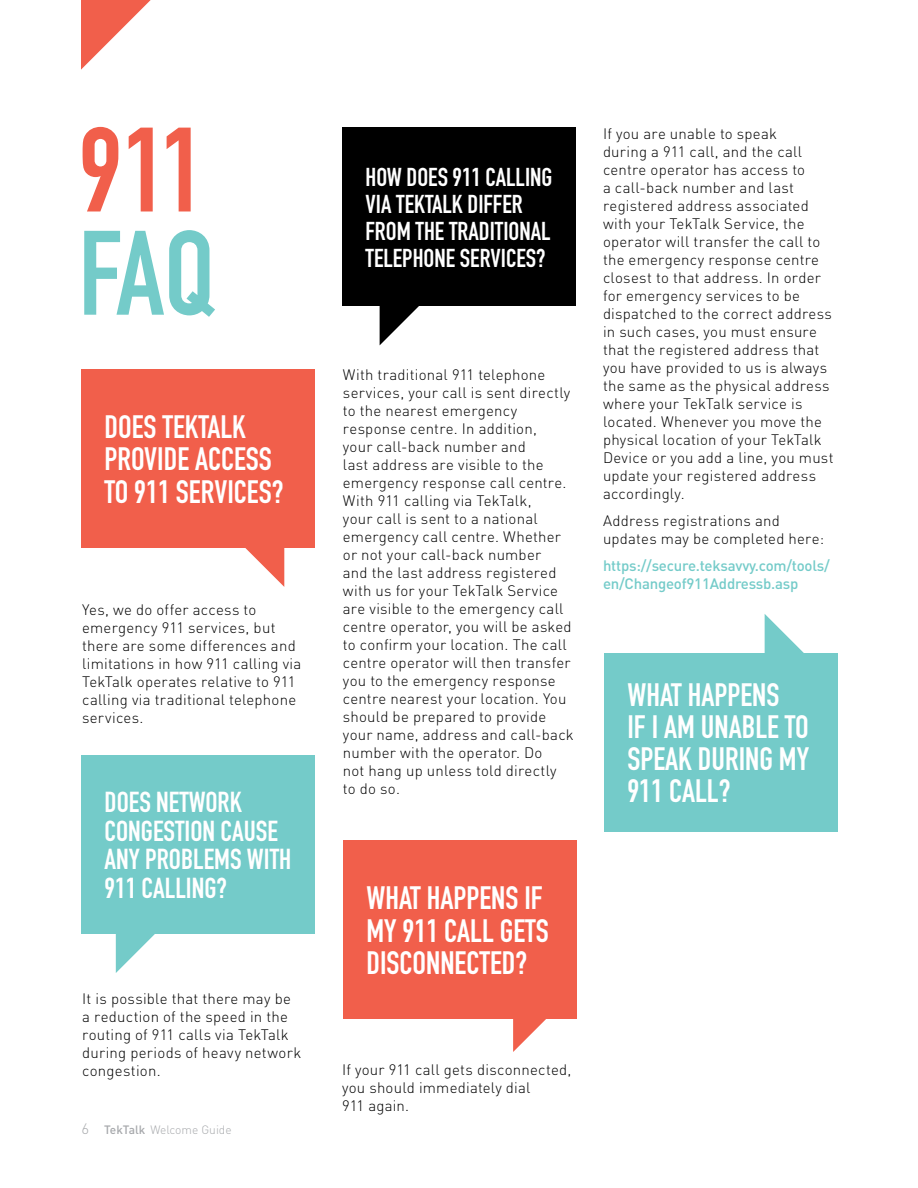
<style>
.page{position:relative;width:918px;height:1188px;background:#fff}
.page>*{position:absolute;margin:0;border:0;box-sizing:border-box;transform-origin:0 0}
.t1{font:117.9px "DIN Engschrift";color:#f15f4b}
.t2{font:117.9px "DIN Engschrift";color:#74cbc9}
.t3{font:31.95px/32.2px "DIN Engschrift";color:#fff}
.t4{font:28.5px/28.5px "DIN Engschrift";color:#fff}
.t5{font:25.5px/27px "DIN Engschrift";color:#fff}
.t6{font:300 15px/18px "DIN";letter-spacing:.015em;color:#000}
.t7{font:500 15px/18px "DIN";letter-spacing:-.015em;color:#74cbc9}
.t8{font:300 12px "DIN";color:#a7a9ac}
.s1{font-size:15px}
.s2{font-weight:500}
</style>
<div class="page">
<div style="left:81px;top:369px;width:234px;height:179px;background:#f15f4b"></div>
<div style="left:81px;top:755px;width:234px;height:179px;background:#74cbc9"></div>
<div style="left:342px;top:127px;width:234px;height:179px;background:#000"></div>
<div style="left:604px;top:653px;width:234px;height:178px;background:#74cbc9"></div>
<div style="left:343px;top:840px;width:234px;height:179px;background:#f15f4b"></div>
<svg style="left:245px;top:548px;width:39px;height:39px"></svg>
<svg style="left:116px;top:934px;width:39px;height:39px"></svg>
<svg style="left:513px;top:1019px;width:33px;height:33px"></svg>
<svg style="left:380px;top:306px;width:39px;height:39px"></svg>
<svg style="left:765px;top:614px;width:39px;height:39px"></svg>
<svg style="left:81px;top:0;width:70px;height:70px"></svg>
<h1 class="t1" style="left:79px;top:101px;width:127px">911</h1>
<h1 class="t2" style="left:79px;top:204px;width:137px">FAQ</h1>
<h2 class="t3" style="left:105px;top:411px;width:181px">DOES TEKTALK<br>PROVIDE ACCESS<br>TO 911 SERVICES?</h2>
<p class="t6" style="left:82px;top:600px;width:221px">Yes, we do offer access to emergency 911 services, but there are some differences and limitations in how 911 calling via<br>TekTalk operates relative to 911 calling via traditional telephone services.</p>
<h3 class="t4" style="left:105px;top:788px;width:77px">DOES NETWO</h3>
<h3 class="t4" style="left:105px;top:788px;width:188px;text-indent:113px">RK<br>CONGESTION CAUSE<br>ANY PROBLEMS WITH<br>911 CALLING?</h3>
<p class="t6" style="left:82px;top:990px;width:221px">It is possible that there may be a reduction of the speed in the routing of 911 calls via TekTalk during periods of heavy network congestion.</p>
<p class="t8" style="left:82px;top:1122px;width:152px"><span class="s1">6</span> <span class="s2">TekTalk</span> Welcome Guide</p>
<h3 class="t5" style="left:366px;top:164px;width:186px">HOW DOES 911 CALLING<br>VIA TEKTALK DIFFE</h3>
<h3 class="t5" style="left:512px;top:191px;width:12px">R</h3>
<h3 class="t5" style="left:366px;top:218px;width:122px">FROM THE TRADITIO</h3>
<h3 class="t5" style="left:366px;top:218px;width:182px;text-align:right">NAL<br>TELEPHONE SERVICES?</h3>
<p class="t6" style="left:343px;top:366px;width:232px">With traditional 911 telephone services, your call is sent directly to the nearest emergency response centre. In addition,<br>your call-back number and<br>last address are visible to the emergency response call centre.<br>With 911 calling via TekTalk,<br>your call is sent to a national emergency call centre. Whether or not your call-back number<br>and the last address registered with us for your TekTalk Service are visible to the emergency call centre operator, you will be asked to confirm your location. The call centre operator will then transfer you to the emergency response centre nearest your location. You should be prepared to provide your name, address and call-back number with the operator. Do<br>not hang up unless told directly<br>to do so.</p>
<p class="t6" style="left:603px;top:125px;width:232px">If you are unable to speak<br>during a 911 call, and the call centre operator has access to<br>a call-back number and last registered address associated with your TekTalk Service, the operator will transfer the call to the emergency response centre closest to that address. In order for emergency services to be dispatched to the correct address in such cases, you must ensure that the registered address that you have provided to us is always the same as the physical address where your TekTalk service is located. Whenever you move the physical location of your TekTalk<br>Device or you add a line, you must update your registered address accordingly.</p>
<p class="t6" style="left:603px;top:511px;width:223px">Address registrations and updates may be completed here:</p>
<p class="t7" style="left:603px;top:556px;width:228px">https://secure.teksavvy.com/tools/ en/Changeof911Addressb.asp</p>
<h2 class="t3" style="left:627px;top:678px;width:183px">WHAT HAPPENS<br>IF I AM UNABLE TO<br>SPEAK DURING MY<br>911 CALL?</h2>
<h2 class="t3" style="left:366px;top:882px;width:184px">WHAT HAPPENS IF<br>MY 911 CALL GETS<br>DISCONNECTED</h2>
<h2 class="t3" style="left:515px;top:947px;width:13px">?</h2>
<p class="t6" style="left:342px;top:1060px;width:231px">If your 911 call gets disconnected, you should immediately dial<br>911 again.</p>
</div>
